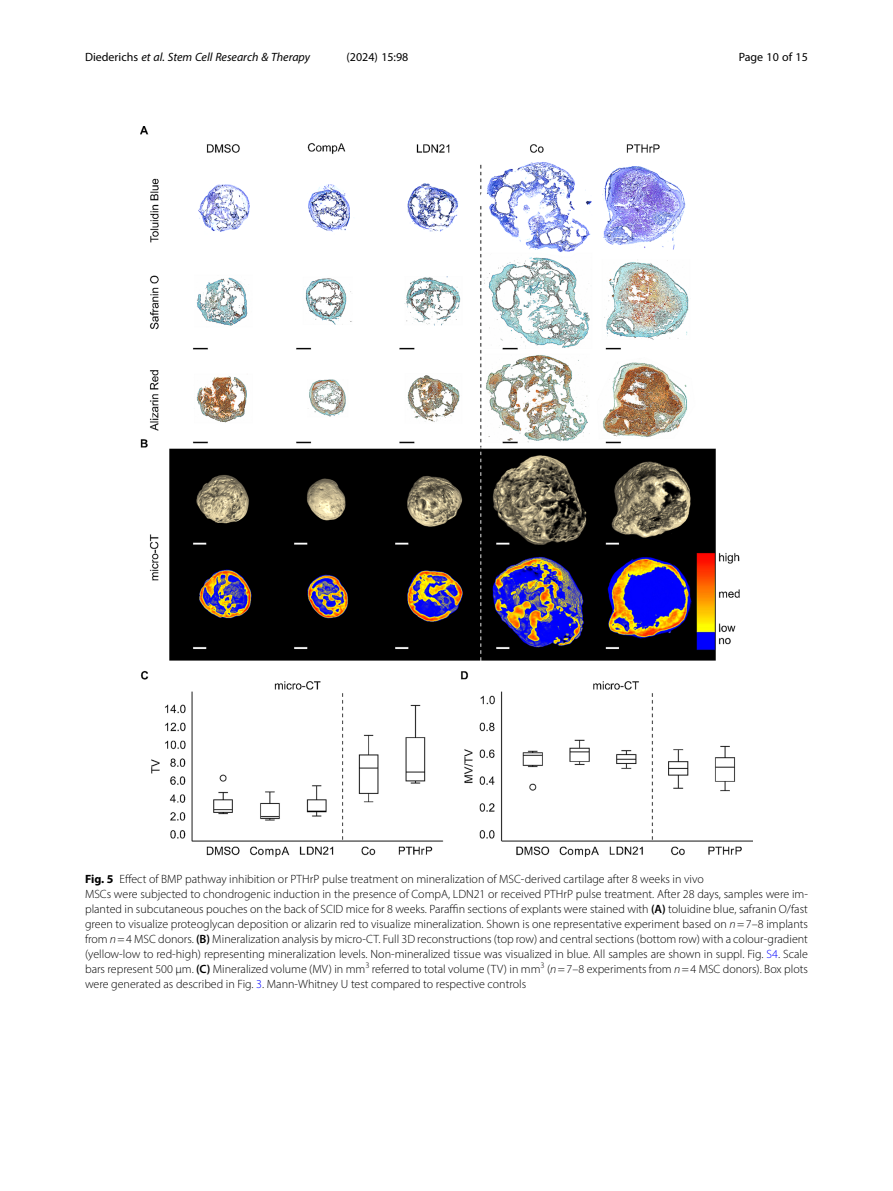
<style>
.page{position:relative;width:893px;height:1191px;background:#fff}
.page>*{position:absolute;margin:0;border:0;box-sizing:border-box;transform-origin:0 0}
.Figure_Caption{font:300 12px/15px "Myriad Pro";color:#000;text-align:justify}
.t1{font:italic 12px "Myriad Pro";color:#000}
.t2{font:12px "Myriad Pro";color:#000}
.s1{font-style:normal}
.s2{font-weight:700}
.s3{font-weight:600}
.s4{font-style:italic}
.s5{color:#00f}
</style>
<div class="page">
<img style="left:140px;top:126px;width:613px;height:730px">
<p class="t1" style="left:85px;top:50px;width:227px"><span class="s1">Diederichs</span> et al. Stem Cell Research &amp; Therapy</p>
<p class="t2" style="left:347px;top:50px;width:63px">(2024) 15:98</p>
<p class="t2" style="left:739px;top:50px;width:71px">Page 10 of 15</p>
<p class="Figure_Caption" style="left:85px;top:871px;width:620px"><span class="s2">Fig. 5</span> Effect of BMP pathway inhibition or PTHrP pulse treatment on mineralization of MSC-derived cartilage after 8 weeks in vivo</p>
<p class="Figure_Caption" style="left:85px;top:886px;width:724px">MSCs were subjected to chondrogenic induction in the presence of CompA, LDN21 or received PTHrP pulse treatment. After 28 days, samples were im&shy;planted in subcutaneous pouches on the back of SCID mice for 8 weeks. Paraffin sections of explants were stained with <span class="s3">(A)</span> toluidine blue, safranin O/fast green to visualize proteoglycan deposition or alizarin red to visualize mineralization. Shown is one representative experiment based on <span class="s4">n</span>=7–8 implants from <span class="s4">n</span>=4 MSC donors. <span class="s3">(B)</span> Mineralization analysis by micro-CT. Full 3D reconstructions (top row) and central sections (bottom row) with a colour-gradient (yellow-low to red-high) representing mineralization levels. Non-mineralized tissue was visualized in blue. All samples are shown in suppl. Fig. <span class="s5">S4</span>. Scale bars represent 500 μm. <span class="s3">(C)</span> Mineralized volume (MV) in mm<sup>3</sup> referred to total volume (TV) in mm<sup>3</sup> (<span class="s4">n</span>=7–8 experiments from <span class="s4">n</span>=4 MSC donors). Box plots were generated as described in Fig. <span class="s5">3</span>. Mann-Whitney U test compared to respective controls</p>
</div>
